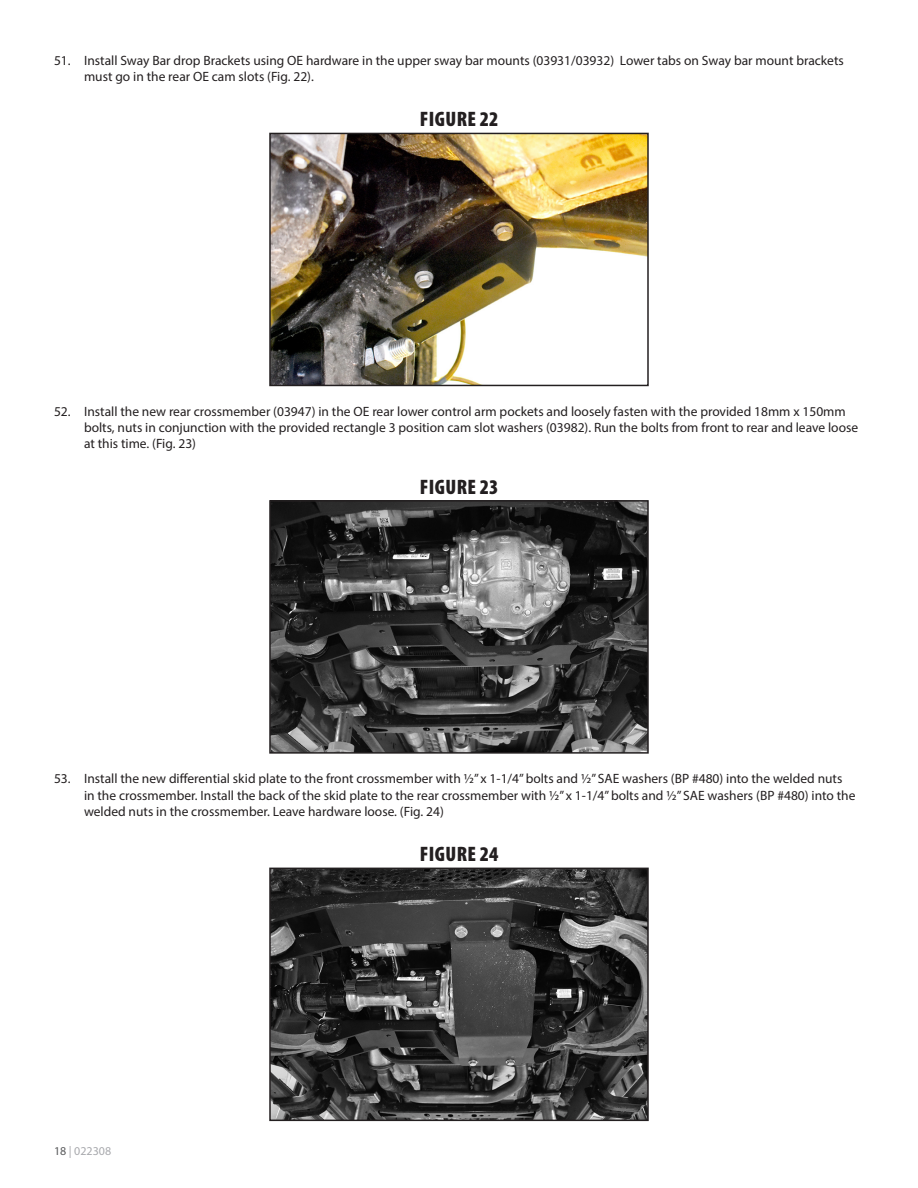
<style>
.page{position:relative;width:918px;height:1188px;background:#fff}
.page>*{position:absolute;margin:0;border:0;box-sizing:border-box;transform-origin:0 0}
.Photo-Caption{font:900 condensed 21px "Myriad Pro";letter-spacing:.02em;color:#231f20}
.t1{font:13.5px/16.2px "Myriad Pro";color:#231f20}
.t2{font:12px "Myriad Pro";color:#a8a9ad}
.s1{color:#57585a}
</style>
<div class="page">
<img style="left:272px;top:136px;width:374px;height:247px">
<div style="left:269px;top:133px;width:380px;height:253px;border:2px solid #231f20"></div>
<img style="left:272px;top:503px;width:374px;height:248px">
<div style="left:269px;top:500px;width:380px;height:254px;border:2px solid #231f20"></div>
<img style="left:272px;top:871px;width:374px;height:247px">
<div style="left:269px;top:868px;width:380px;height:253px;border:2px solid #231f20"></div>
<p class="t1" style="left:84px;top:52px;width:761px;text-indent:-30px">51. Install Sway Bar drop Brackets using OE hardware in the upper sway bar mounts (03931/03932) Lower tabs on Sway bar mount brackets must go in the rear OE cam slots (Fig. 22).</p>
<p class="Photo-Caption" style="left:420px;top:106px;width:80px">FIGURE 22</p>
<p class="t1" style="left:84px;top:403px;width:776px;text-indent:-30px">52. Install the new rear crossmember (03947) in the OE rear lower control arm pockets and loosely fasten with the provided 18mm x 150mm bolts, nuts in conjunction with the provided rectangle 3 position cam slot washers (03982). Run the bolts from front to rear and leave loose at this time. (Fig. 23)</p>
<p class="Photo-Caption" style="left:420px;top:473px;width:80px">FIGURE 23</p>
<p class="t1" style="left:84px;top:771px;width:773px;text-indent:-30px">53. Install the new differential skid plate to the front crossmember with ½” x 1-1/4” bolts and ½” SAE washers (BP #480) into the welded nuts in the crossmember. Install the back of the skid plate to the rear crossmember with ½” x 1-1/4” bolts and ½” SAE washers (BP #480) into the welded nuts in the crossmember. Leave hardware loose. (Fig. 24)</p>
<p class="Photo-Caption" style="left:420px;top:841px;width:80px">FIGURE 24</p>
<p class="t2" style="left:54px;top:1143px;width:59px"><span class="s1">18</span> | 022308</p>
</div>
